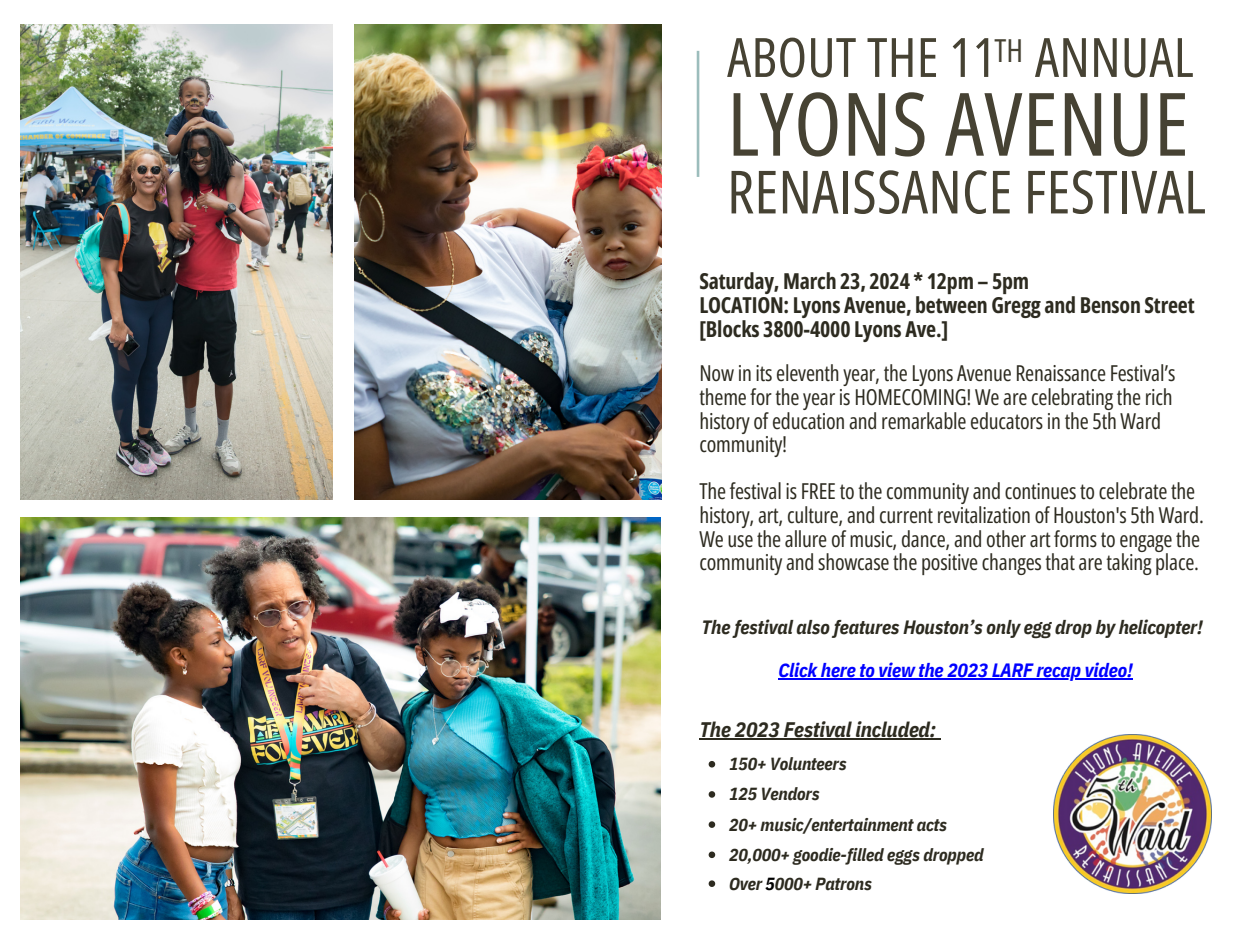
<style>
.page{position:relative;width:1260px;height:945px;background:#fff}
.page>*{position:absolute;margin:0;border:0;box-sizing:border-box;transform-origin:0 0}
.t1{font:87.5px "Open Sans Condensed";letter-spacing:.005em;color:#464233}
.t2{font:59.5px "Open Sans Condensed";letter-spacing:.005em;color:#464233}
.t3{font:54.25px "Open Sans Condensed";letter-spacing:.005em;color:#464233}
.t4{font:31.68px "Open Sans Condensed";color:#464233}
.t5{font:21.88px/23.6px "Open Sans Condensed";letter-spacing:-.01em;color:#2d2b20}
.t6{font:700 21.88px/23.6px "Open Sans Condensed";letter-spacing:-.01em;color:#2d2b20}
.t7{font:italic 700 21px "IBM Plex Sans Cond";letter-spacing:-.01em;color:#2d2b20}
.t8{font:italic 700 19.25px "IBM Plex Sans Cond";letter-spacing:-.01em;color:#2d2b20}
.t9{font:italic 700 19.25px "IBM Plex Sans Cond";letter-spacing:-.01em;color:#00f}
.t10{font:italic 700 17.5px "IBM Plex Sans Cond";letter-spacing:-.01em;color:#2d2b20}
.s1{color:#fff}
.s2{color:#000}
</style>
<div class="page">
<hr style="left:697px;top:51px;width:2px;height:126px;background:#9cbdbc">
<img style="left:1054px;top:734px;width:157px;height:159px">
<img style="left:20px;top:25px;width:313px;height:475px">
<img style="left:20px;top:518px;width:640px;height:401px">
<img style="left:355px;top:25px;width:306px;height:475px">
<hr style="left:699px;top:739px;width:237px;height:1px;background:#2d2b20">
<svg style="left:709px;top:761px;width:6px;height:7px"></svg>
<svg style="left:709px;top:791px;width:6px;height:7px"></svg>
<svg style="left:709px;top:821px;width:6px;height:7px"></svg>
<svg style="left:709px;top:852px;width:6px;height:6px"></svg>
<svg style="left:709px;top:880px;width:6px;height:7px"></svg>
<hr style="left:778px;top:678px;width:355px;height:1px;background:#00f">
<p class="t3" style="left:727px;top:19px;width:468px">ABOUT THE 11<span class="s1">th</span>ANNUAL</p>
<p class="t1" style="left:727px;top:62px;width:463px">LYONS AVENUE</p>
<p class="t2" style="left:727px;top:150px;width:480px">RENAISSANCE FESTIVAL</p>
<p class="t4" style="left:994px;top:29px;width:30px">TH</p>
<p class="t6" style="left:699px;top:269px;width:331px">Saturday, March 23, 2024 * 12pm – 5pm</p>
<p class="t6" style="left:699px;top:293px;width:497px">LOCATION: Lyons Avenue, between Gregg and Benson Street [Blocks 3800-4000 Lyons Ave.]</p>
<p class="t5" style="left:699px;top:361px;width:478px">Now in its eleventh year, the Lyons Avenue Renaissance Festival’s theme for the year is HOMECOMING! We are celebrating the rich history of education and remarkable educators in the 5th Ward community!</p>
<p class="t5" style="left:699px;top:479px;width:506px">The festival is FREE to the community and continues to celebrate the history, art, culture, and current revitalization of Houston's 5th Ward.<br>We use the allure of music, dance, and other art forms to engage the community and showcase the positive changes that are taking place.</p>
<p class="t8" style="left:702px;top:614px;width:503px">The festival also features Houston’s only egg drop by helicopter!</p>
<p class="t9" style="left:778px;top:657px;width:356px">Click here to view the 2023 LARF recap video!</p>
<p class="t7" style="left:699px;top:716px;width:238px">The 2023 Festival included:</p>
<p class="t10" style="left:729px;top:752px;width:119px">150+ Volunteers</p>
<p class="t10" style="left:729px;top:782px;width:92px">125 Vendors</p>
<p class="t10" style="left:729px;top:813px;width:219px">20+ music/entertainment acts</p>
<p class="t10" style="left:729px;top:843px;width:256px">20,000+ goodie-filled eggs dropped</p>
<p class="t10" style="left:729px;top:872px;width:144px">Over <span class="s2">5</span>000+ Patrons</p>
</div>
